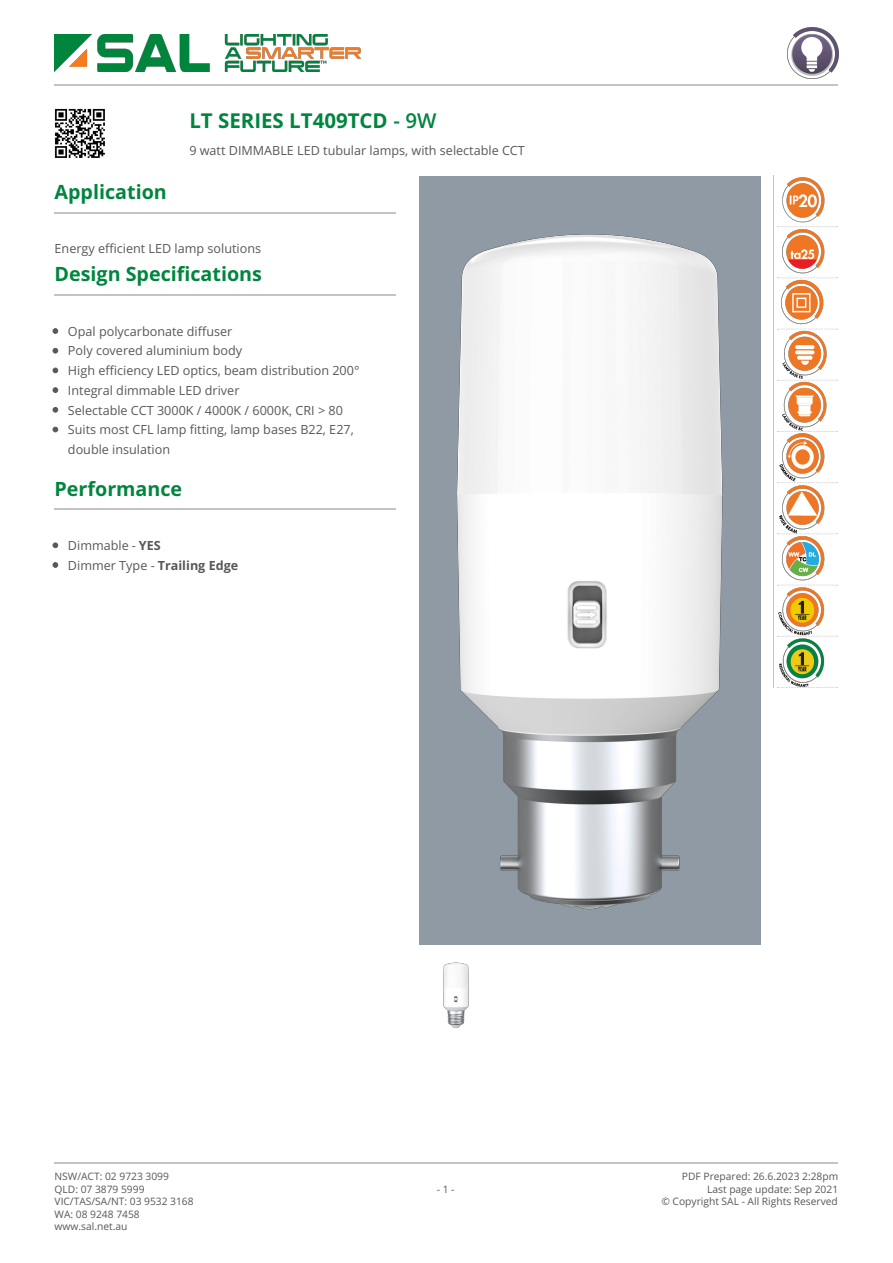
<style>
.page{position:relative;width:893px;height:1263px;background:#fff}
.page>*{position:absolute;margin:0;border:0;box-sizing:border-box;transform-origin:0 0}
.t1{font:700 20.55px "Open Sans";color:#00853f}
.t2{font:700 19.65px "Open Sans";color:#00853f}
.t3{font:12.6px/19.6px "Open Sans";color:#585858}
.t4{font:10.2px/12.6px "Open Sans";color:#585858}
.s1{font-weight:600}
.s2{font-weight:700}
</style>
<div class="page">
<img style="left:55px;top:108px;width:50px;height:50px">
<hr style="left:55px;top:212px;width:341px;height:2px;background:#c4c4c4">
<hr style="left:55px;top:294px;width:341px;height:2px;background:#c4c4c4">
<hr style="left:55px;top:508px;width:341px;height:2px;background:#c4c4c4">
<svg style="left:53px;top:328px;width:5px;height:6px"></svg>
<svg style="left:53px;top:348px;width:5px;height:5px"></svg>
<svg style="left:53px;top:368px;width:5px;height:5px"></svg>
<svg style="left:53px;top:387px;width:5px;height:6px"></svg>
<svg style="left:53px;top:407px;width:5px;height:6px"></svg>
<svg style="left:53px;top:427px;width:5px;height:5px"></svg>
<svg style="left:53px;top:543px;width:5px;height:5px"></svg>
<svg style="left:53px;top:562px;width:5px;height:6px"></svg>
<img style="left:443px;top:962px;width:26px;height:66px">
<img style="left:419px;top:176px;width:341px;height:769px">
<hr style="left:773px;top:176px;width:1px;height:512px;background:#c4c4c4">
<img style="left:777px;top:177px;width:50px;height:510px">
<svg style="left:777px;top:277px;width:61px;height:1px"></svg>
<svg style="left:777px;top:329px;width:61px;height:1px"></svg>
<svg style="left:777px;top:380px;width:61px;height:1px"></svg>
<svg style="left:777px;top:431px;width:61px;height:1px"></svg>
<svg style="left:777px;top:482px;width:61px;height:1px"></svg>
<svg style="left:777px;top:533px;width:61px;height:1px"></svg>
<svg style="left:777px;top:585px;width:61px;height:1px"></svg>
<svg style="left:777px;top:636px;width:61px;height:1px"></svg>
<svg style="left:777px;top:687px;width:61px;height:1px"></svg>
<hr style="left:55px;top:84px;width:783px;height:2px;background:#c4c4c4">
<img style="left:55px;top:34px;width:305px;height:38px">
<img style="left:787px;top:28px;width:51px;height:50px">
<hr style="left:55px;top:1162px;width:783px;height:1px;background:#c4c4c4">
<h1 class="t1" style="left:189px;top:112px;width:248px">LT SERIES LT409TCD <span class="s1">- 9W</span></h1>
<p class="t3" style="left:189px;top:142px;width:337px">9 watt DIMMABLE LED tubular lamps, with selectable CCT</p>
<h2 class="t2" style="left:55px;top:184px;width:114px">Application</h2>
<p class="t3" style="left:55px;top:240px;width:208px">Energy efficient LED lamp solutions</p>
<h2 class="t2" style="left:55px;top:266px;width:209px">Design Specifications</h2>
<p class="t3" style="left:68px;top:323px;width:293px">Opal polycarbonate diffuser<br>Poly covered aluminium body<br>High efficiency LED optics, beam distribution 200° Integral dimmable LED driver<br>Selectable CCT 3000K / 4000K / 6000K, CRI &gt; 80<br>Suits most CFL lamp fitting, lamp bases B22, E27, double insulation</p>
<h2 class="t2" style="left:55px;top:481px;width:129px">Performance</h2>
<p class="t3" style="left:68px;top:537px;width:172px">Dimmable - <span class="s2">YES<br></span>Dimmer Type - <span class="s2">Trailing Edge</span></p>
<p class="t4" style="left:55px;top:1171px;width:141px">NSW/ACT: 02 9723 3099<br>QLD: 07 3879 5999<br>VIC/TAS/SA/NT: 03 9532 3168<br>WA: 08 9248 7458 www.sal.net.au</p>
<p class="t4" style="left:437px;top:1184px;width:19px">- 1 -</p>
<p class="t4" style="left:661px;top:1171px;width:178px;text-align:right">PDF Prepared: 26.6.2023 2:28pm<br>Last page update: Sep 2021<br>© Copyright SAL - All Rights Reserved</p>
</div>
